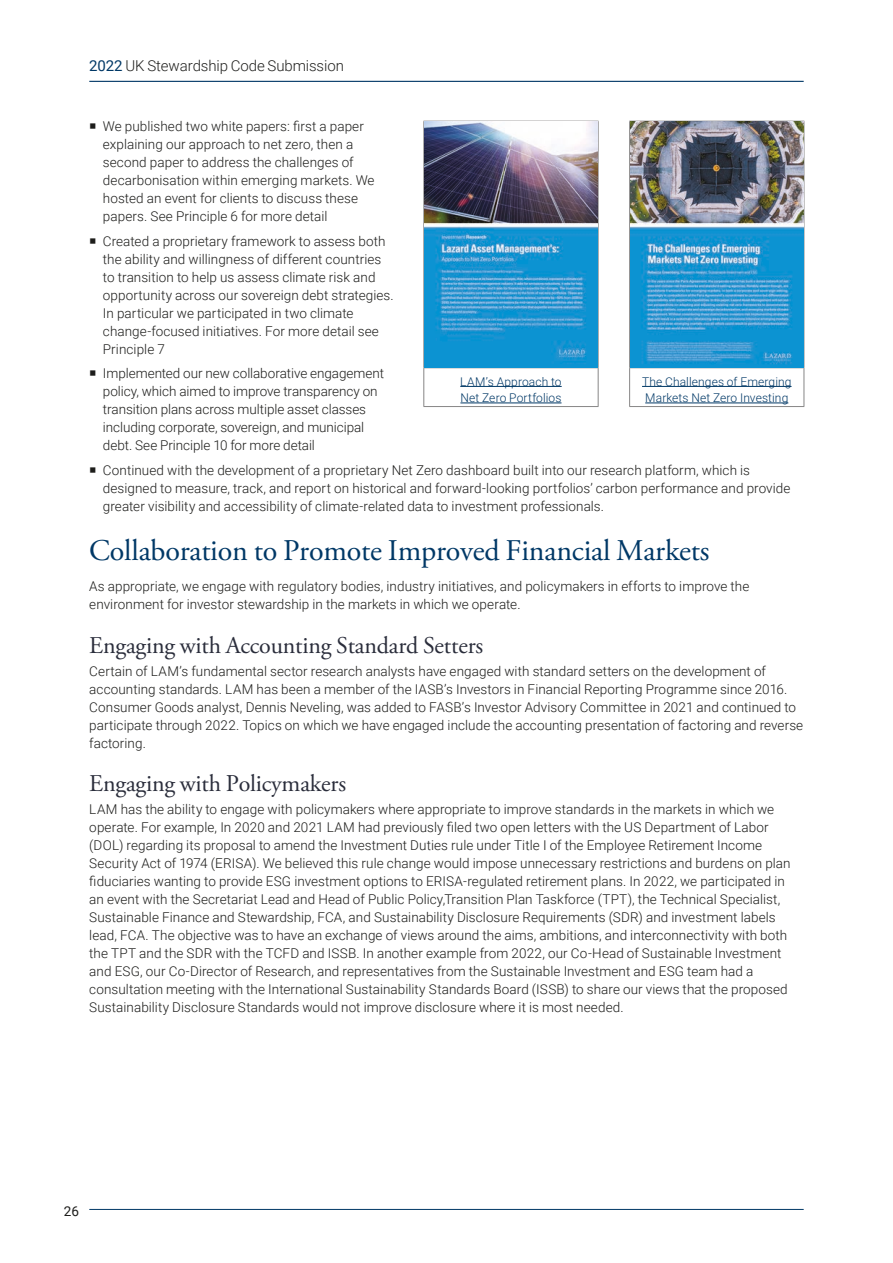
<style>
.page{position:relative;width:893px;height:1263px;background:#fff}
.page>*{position:absolute;margin:0;border:0;box-sizing:border-box;transform-origin:0 0}
.t1{font:30px "Adobe Garamond Pro";letter-spacing:-.005em;color:#003866}
.t2{font:24px "Adobe Garamond Pro";letter-spacing:-.005em;color:#2a2d3b}
.t3{font:300 15px "Roboto";letter-spacing:-.005em;color:#21211f}
.t4{font:300 13.5px/18px "Roboto";letter-spacing:.005em;color:#1d1d1b}
.t5{font:13.5px "Roboto";color:#1d1d1b}
.t6{font:300 12px/16.5px "Roboto";letter-spacing:.01em;color:#003866}
.s1{font-weight:400;color:#003866}
</style>
<div class="page">
<hr style="left:89px;top:1209px;width:715px;height:1px;background:#003866">
<hr style="left:89px;top:81px;width:715px;height:1px;background:#003866">
<hr style="left:423px;top:121px;width:175px;height:1px;background:#878686">
<hr style="left:423px;top:122px;width:1px;height:245px;background:#878686">
<hr style="left:598px;top:122px;width:1px;height:245px;background:#878686">
<hr style="left:423px;top:367px;width:175px;height:1px;background:#878686">
<hr style="left:423px;top:368px;width:1px;height:38px;background:#878686">
<hr style="left:598px;top:368px;width:1px;height:38px;background:#878686">
<hr style="left:423px;top:406px;width:175px;height:1px;background:#878686">
<img style="left:424px;top:122px;width:174px;height:245px">
<hr style="left:460px;top:386px;width:102px;height:1px;background:#003866">
<hr style="left:460px;top:403px;width:101px;height:1px;background:#003866">
<hr style="left:629px;top:121px;width:175px;height:1px;background:#878686">
<hr style="left:629px;top:122px;width:1px;height:245px;background:#878686">
<hr style="left:804px;top:122px;width:1px;height:245px;background:#878686">
<hr style="left:629px;top:367px;width:175px;height:1px;background:#878686">
<hr style="left:629px;top:368px;width:1px;height:38px;background:#878686">
<hr style="left:804px;top:368px;width:1px;height:38px;background:#878686">
<hr style="left:629px;top:406px;width:175px;height:1px;background:#878686">
<img style="left:630px;top:122px;width:174px;height:245px">
<hr style="left:642px;top:386px;width:149px;height:1px;background:#003866">
<hr style="left:645px;top:403px;width:143px;height:1px;background:#003866">
<p class="t3" style="left:89px;top:55px;width:256px"><span class="s1">2022</span> UK Stewardship Code Submission</p>
<p class="t4" style="left:103px;top:117px;width:273px">We published two white papers: first a paper explaining our approach to net zero, then a second paper to address the challenges of decarbonisation within emerging markets. We hosted an event for clients to discuss these papers. See Principle 6 for more detail</p>
<p class="t4" style="left:103px;top:231px;width:292px">Created a proprietary framework to assess both the ability and willingness of different countries to transition to help us assess climate risk and opportunity across our sovereign debt strategies.<br>In particular we participated in two climate change-focused initiatives. For more detail see Principle 7</p>
<p class="t4" style="left:103px;top:364px;width:283px">Implemented our new collaborative engagement policy, which aimed to improve transparency on transition plans across multiple asset classes including corporate, sovereign, and municipal debt. See Principle 10 for more detail</p>
<p class="t4" style="left:103px;top:461px;width:689px">Continued with the development of a proprietary Net Zero dashboard built into our research platform, which is designed to measure, track, and report on historical and forward-looking portfolios’ carbon performance and provide greater visibility and accessibility of climate-related data to investment professionals.</p>
<h1 class="t1" style="left:89px;top:532px;width:622px">Collaboration to Promote Improved Financial Markets</h1>
<p class="t4" style="left:89px;top:577px;width:662px">As appropriate, we engage with regulatory bodies, industry initiatives, and policymakers in efforts to improve the environment for investor stewardship in the markets in which we operate.</p>
<h2 class="t2" style="left:89px;top:631px;width:395px">Engaging with Accounting Standard Setters</h2>
<p class="t4" style="left:89px;top:661px;width:715px">Certain of LAM’s fundamental sector research analysts have engaged with standard setters on the development of accounting standards. LAM has been a member of the IASB’s Investors in Financial Reporting Programme since 2016.<br>Consumer Goods analyst, Dennis Neveling, was added to FASB’s Investor Advisory Committee in 2021 and continued to participate through 2022. Topics on which we have engaged include the accounting presentation of factoring and reverse factoring.</p>
<h2 class="t2" style="left:89px;top:769px;width:258px">Engaging with Policymakers</h2>
<p class="t4" style="left:89px;top:800px;width:703px">LAM has the ability to engage with policymakers where appropriate to improve standards in the markets in which we operate. For example, In 2020 and 2021 LAM had previously filed two open letters with the US Department of Labor (DOL) regarding its proposal to amend the Investment Duties rule under Title I of the Employee Retirement Income Security Act of 1974 (ERISA). We believed this rule change would impose unnecessary restrictions and burdens on plan fiduciaries wanting to provide ESG investment options to ERISA-regulated retirement plans. In 2022, we participated in an event with the Secretariat Lead and Head of Public Policy,Transition Plan Taskforce (TPT), the Technical Specialist, Sustainable Finance and Stewardship, FCA, and Sustainability Disclosure Requirements (SDR) and investment labels lead, FCA. The objective was to have an exchange of views around the aims, ambitions, and interconnectivity with both the TPT and the SDR with the TCFD and ISSB. In another example from 2022, our Co-Head of Sustainable Investment and ESG, our Co-Director of Research, and representatives from the Sustainable Investment and ESG team had a consultation meeting with the International Sustainability Standards Board (ISSB) to share our views that the proposed Sustainability Disclosure Standards would not improve disclosure where it is most needed.</p>
<p class="t6" style="left:460px;top:373px;width:103px">LAM’s Approach to<br>Net Zero Portfolios</p>
<p class="t6" style="left:642px;top:373px;width:151px">The Challenges of Emerging<br>Markets Net Zero Investing</p>
<p class="t5" style="left:64px;top:1202px;width:17px">26</p>
</div>
